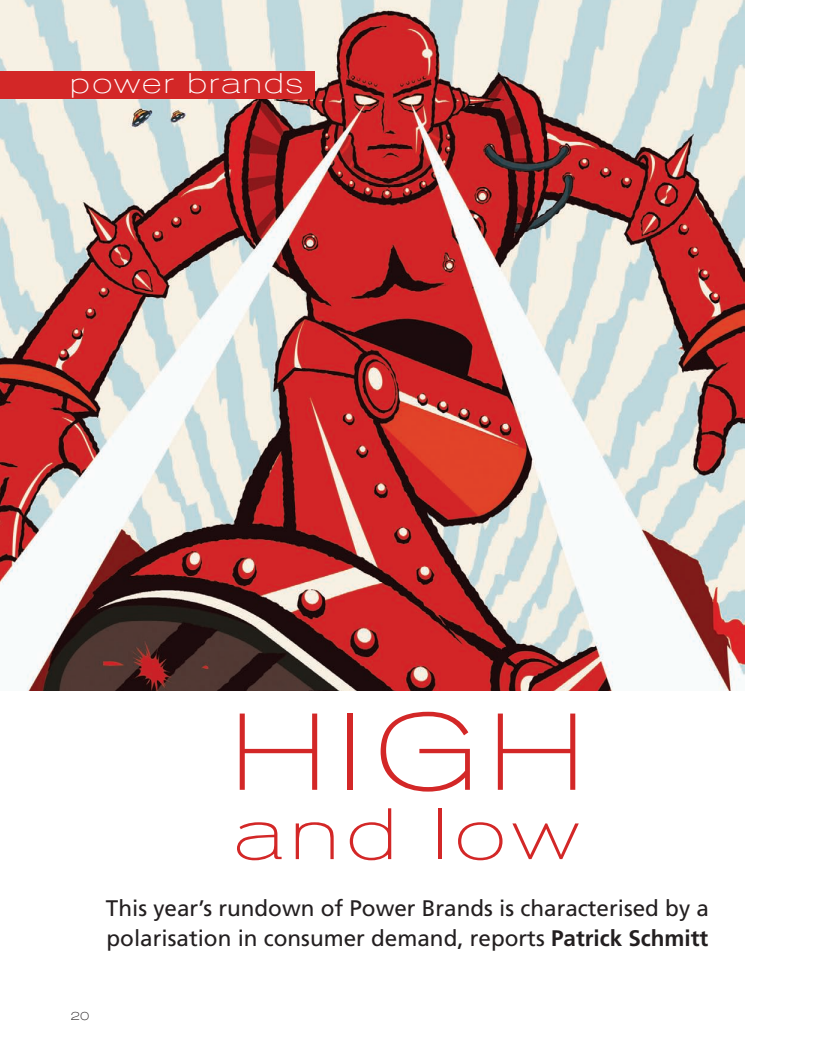
<style>
.page{position:relative;width:815px;height:1053px;background:#fff}
.page>*{position:absolute;margin:0;border:0;box-sizing:border-box;transform-origin:0 0}
.t1{font:200 expanded 105.38px "AT Gothic";color:#d32727}
.t2{font:200 expanded 70.25px "AT Gothic";letter-spacing:.125em;color:#d32727}
.t3{font:200 expanded 27.5px "AT Gothic";letter-spacing:.1em;color:#fff}
.t4{font:22.5px/30px "Frutiger";color:#231f20}
.t5{font:200 expanded 12.5px "AT Gothic";color:#231f20}
.s1{font-weight:700}
</style>
<div class="page">
<img style="left:0;top:0;width:744px;height:690px">
<div style="left:0;top:71px;width:315px;height:28px;background:#d32727"></div>
<p class="t3" style="left:71px;top:73px;width:234px">power brands</p>
<h1 class="t1" style="left:232px;top:713px;width:353px">HIGH</h1>
<h2 class="t2" style="left:234px;top:808px;width:348px">and low</h2>
<p class="t4" style="left:106px;top:894px;width:604px">This year’s rundown of Power Brands is characterised by a polarisation in consumer demand, reports <span class="s1">Patrick Schmitt</span></p>
<p class="t5" style="left:71px;top:1011px;width:20px">20</p>
</div>
